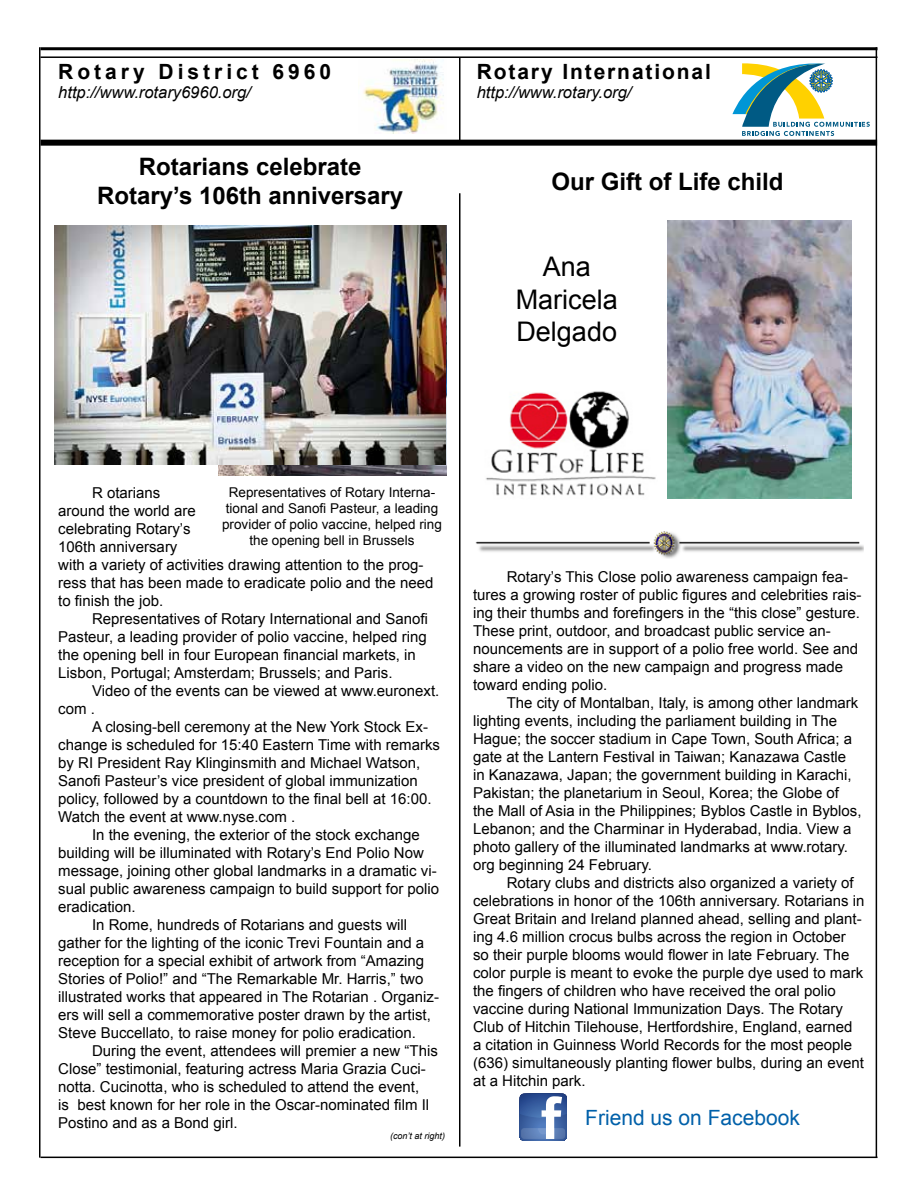
<style>
.page{position:relative;width:918px;height:1188px;background:#fff}
.page>*{position:absolute;margin:0;border:0;box-sizing:border-box;transform-origin:0 0}
.t1{font:27px/32.4px "Arial";color:#000;text-align:center}
.t2{font:700 24px/28.8px "Arial";color:#000;text-align:center}
.t3{font:700 21px "Arial";letter-spacing:.09em;color:#000}
.t4{font:700 21px "Arial";letter-spacing:.19em;color:#000}
.t5{font:21px "Arial";color:#0060a9}
.t6{font:italic 16.5px "Arial";color:#000}
.t7{font:15px/18px "Arial";color:#000}
.t8{font:13.5px/16.2px "Arial";color:#000;text-align:center}
.t9{font:italic 9px "Arial";color:#000}
</style>
<div class="page">
<img style="left:363px;top:59px;width:81px;height:74px">
<hr style="left:39px;top:47px;width:1px;height:1111px;background:#000">
<hr style="left:876px;top:47px;width:1px;height:1111px;background:#000">
<hr style="left:40px;top:47px;width:838px;height:3px;background:#000">
<hr style="left:40px;top:56px;width:838px;height:2px;background:#000">
<hr style="left:459px;top:57px;width:1px;height:85px;background:#000">
<hr style="left:40px;top:1157px;width:838px;height:1px;background:#000">
<div style="left:40px;top:140px;width:837px;height:6px;background:#000"></div>
<img style="left:476px;top:532px;width:388px;height:27px">
<hr style="left:459px;top:193px;width:1px;height:954px;background:#000">
<svg style="left:732px;top:63px;width:138px;height:73px"></svg>
<svg style="left:520px;top:1094px;width:47px;height:47px"></svg>
<img style="left:219px;top:464px;width:227px;height:12px">
<img style="left:54px;top:226px;width:392px;height:238px">
<img style="left:667px;top:220px;width:184px;height:278px">
<img style="left:486px;top:391px;width:170px;height:105px">
<h3 class="t4" style="left:58px;top:57px;width:275px">Rotary District 6960</h3>
<p class="t6" style="left:58px;top:82px;width:194px">http://www.rotary6960.org/</p>
<h2 class="t2" style="left:97px;top:153px;width:307px">Rotarians celebrate<br>Rotary’s 106th anniversary</h2>
<h3 class="t3" style="left:477px;top:57px;width:236px">Rotary International</h3>
<p class="t6" style="left:477px;top:82px;width:156px">http://www.rotary.org/</p>
<h2 class="t2" style="left:551px;top:168px;width:234px">Our Gift of Life child</h2>
<h1 class="t1" style="left:516px;top:251px;width:104px">Ana<br>Maricela<br>Delgado</h1>
<p class="t8" style="left:222px;top:484px;width:221px">Representatives of Rotary Interna&shy;tional and Sanofi Pasteur, a leading provider of polio vaccine, helped ring the opening bell in Brussels</p>
<p class="t7" style="left:58px;top:484px;width:377px;text-indent:34px">R otarians<br>around the world are<br>celebrating Rotary’s<br>106th anniversary<br>with a variety of activities drawing attention to the prog&shy;ress that has been made to eradicate polio and the need to finish the job.</p>
<p class="t7" style="left:58px;top:610px;width:371px;text-indent:34px">Representatives of Rotary International and Sanofi Pasteur, a leading provider of polio vaccine, helped ring the opening bell in four European financial markets, in Lisbon, Portugal; Amsterdam; Brussels; and Paris.</p>
<p class="t7" style="left:58px;top:682px;width:383px;text-indent:34px">Video of the events can be viewed at www.euronext. com .</p>
<p class="t7" style="left:58px;top:718px;width:383px;text-indent:34px">A closing-bell ceremony at the New York Stock Ex&shy;change is scheduled for 15:40 Eastern Time with remarks by RI President Ray Klinginsmith and Michael Watson, Sanofi Pasteur’s vice president of global immunization policy, followed by a countdown to the final bell at 16:00.<br>Watch the event at www.nyse.com .</p>
<p class="t7" style="left:92px;top:826px;width:329px">In the evening, the exterior of the stock exchange</p>
<p class="t7" style="left:58px;top:844px;width:367px">building will be illuminated with Rotary’s End Polio Now</p>
<p class="t7" style="left:58px;top:862px;width:380px">message, joining other global landmarks in a dramatic vi-</p>
<p class="t7" style="left:58px;top:880px;width:382px">sual public awareness campaign to build support for polio</p>
<p class="t7" style="left:58px;top:898px;width:79px">eradication.</p>
<p class="t7" style="left:92px;top:916px;width:317px">In Rome, hundreds of Rotarians and guests will</p>
<p class="t7" style="left:58px;top:934px;width:368px">gather for the lighting of the iconic Trevi Fountain and a</p>
<p class="t7" style="left:58px;top:952px;width:367px">reception for a special exhibit of artwork from “Amazing</p>
<p class="t7" style="left:58px;top:970px;width:367px">Stories of Polio!” and “The Remarkable Mr. Harris,” two</p>
<p class="t7" style="left:58px;top:988px;width:382px">illustrated works that appeared in The Rotarian . Organiz-</p>
<p class="t7" style="left:58px;top:1006px;width:374px">ers will sell a commemorative poster drawn by the artist,</p>
<p class="t7" style="left:58px;top:1024px;width:359px">Steve Buccellato, to raise money for polio eradication.</p>
<p class="t7" style="left:92px;top:1042px;width:347px">During the event, attendees will premier a new “This</p>
<p class="t7" style="left:58px;top:1060px;width:369px">Close” testimonial, featuring actress Maria Grazia Cuci-</p>
<p class="t7" style="left:58px;top:1078px;width:363px">notta. Cucinotta, who is scheduled to attend the event,</p>
<p class="t7" style="left:58px;top:1096px;width:372px">is best known for her role in the Oscar-nominated film Il</p>
<p class="t7" style="left:58px;top:1114px;width:181px">Postino and as a Bond girl.</p>
<h3 class="t5" style="left:585px;top:1104px;width:216px">Friend us on Facebook</h3>
<p class="t7" style="left:473px;top:568px;width:390px;text-indent:34px">Rotary’s This Close polio awareness campaign fea&shy;tures a growing roster of public figures and celebrities rais&shy;ing their thumbs and forefingers in the “this close” gesture.<br>These print, outdoor, and broadcast public service an&shy;nouncements are in support of a polio free world. See and share a video on the new campaign and progress made toward ending polio.</p>
<p class="t7" style="left:473px;top:694px;width:390px;text-indent:34px">The city of Montalban, Italy, is among other landmark lighting events, including the parliament building in The Hague; the soccer stadium in Cape Town, South Africa; a gate at the Lantern Festival in Taiwan; Kanazawa Castle in Kanazawa, Japan; the government building in Karachi, Pakistan; the planetarium in Seoul, Korea; the Globe of the Mall of Asia in the Philippines; Byblos Castle in Byblos, Lebanon; and the Charminar in Hyderabad, India. View a photo gallery of the illuminated landmarks at www.rotary. org beginning 24 February.</p>
<p class="t7" style="left:473px;top:874px;width:393px;text-indent:34px">Rotary clubs and districts also organized a variety of celebrations in honor of the 106th anniversary. Rotarians in Great Britain and Ireland planned ahead, selling and plant&shy;ing 4.6 million crocus bulbs across the region in October so their purple blooms would flower in late February. The color purple is meant to evoke the purple dye used to mark the fingers of children who have received the oral polio vaccine during National Immunization Days. The Rotary Club of Hitchin Tilehouse, Hertfordshire, England, earned<br>a citation in Guinness World Records for the most people (636) simultaneously planting flower bulbs, during an event at a Hitchin park.</p>
<p class="t9" style="left:390px;top:1130px;width:57px">(con’t at right)</p>
</div>
